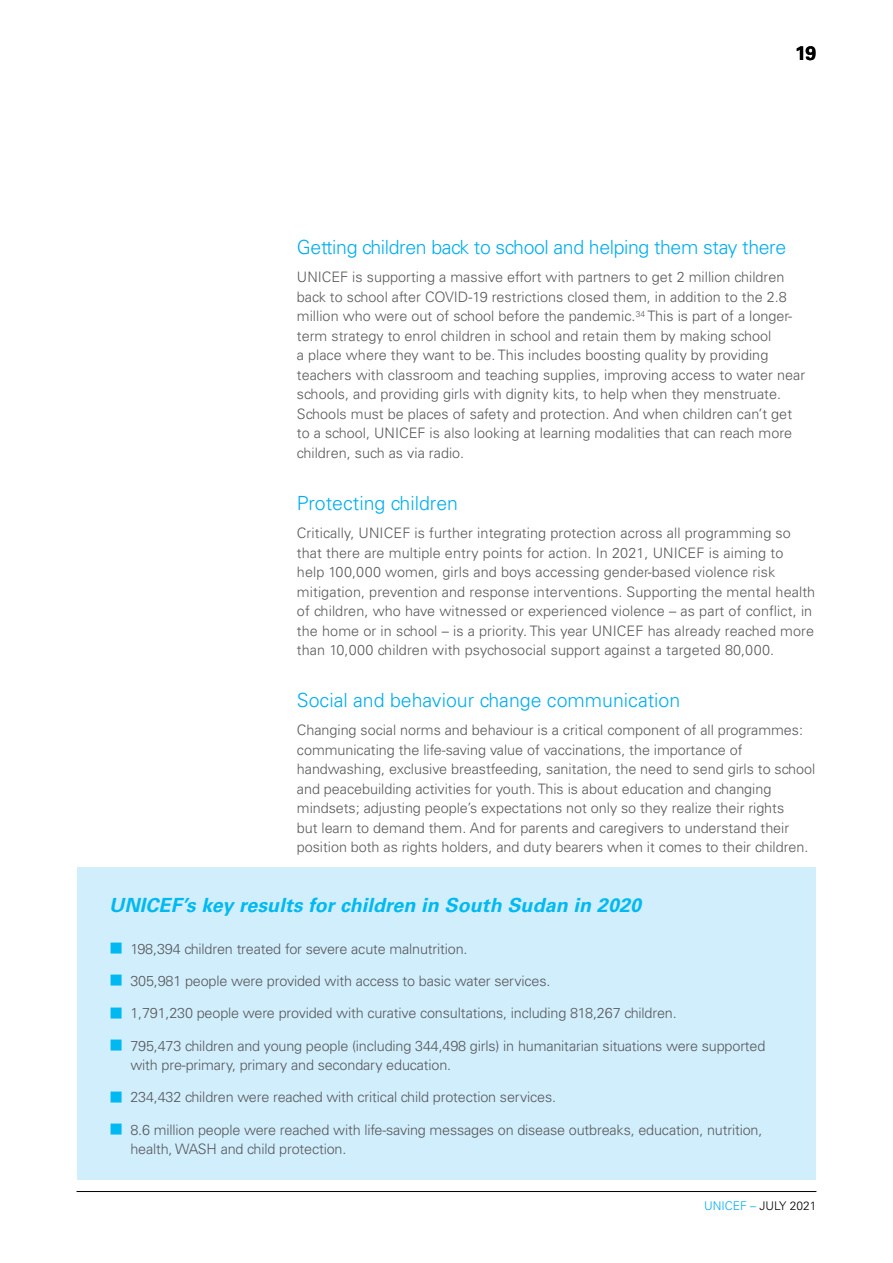
<style>
.page{position:relative;width:893px;height:1263px;background:#fff}
.page>*{position:absolute;margin:0;border:0;box-sizing:border-box;transform-origin:0 0}
.t1{font:300 19.5px "Univers LT Std";color:#00aeef}
.t2{font:300 19.5px "Univers LT Std";letter-spacing:-.02em;color:#00aeef}
.t3{font:italic 700 19.5px "Univers LT Std";letter-spacing:.01em;color:#00b9f1}
.t4{font:700 19.5px "Univers LT Std";color:#000}
.t5{font:300 14.4px/19.5px "Univers LT Std";letter-spacing:-.005em;color:#58595b}
.t6{font:300 12px "Univers LT Std";color:#000}
.s1{color:#00b9f1}
.s2{color:#00aeef}
</style>
<div class="page">
<hr style="left:77px;top:1191px;width:739px;height:1px;background:#000">
<div style="left:77px;top:867px;width:738px;height:313px;background:#d1eefc"></div>
<h1 class="t4" style="left:795px;top:42px;width:23px">19</h1>
<h1 class="t2" style="left:297px;top:236px;width:491px">Getting children back to school and helping them stay there</h1>
<p class="t5" style="left:297px;top:268px;width:510px">UNICEF is supporting a massive effort with partners to get 2 million children back to school after COVID-19 restrictions closed them, in addition to the 2.8 million who were out of school before the pandemic.<sup>34</sup> This is part of a longer&shy;term strategy to enrol children in school and retain them by making school<br>a place where they want to be. This includes boosting quality by providing teachers with classroom and teaching supplies, improving access to water near schools, and providing girls with dignity kits, to help when they menstruate.<br>Schools must be places of safety and protection. And when children can’t get to a school, UNICEF is also looking at learning modalities that can reach more children, such as via radio.</p>
<h1 class="t1" style="left:297px;top:491px;width:163px">Protecting children</h1>
<p class="t5" style="left:297px;top:523px;width:520px">Critically, UNICEF is further integrating protection across all programming so that there are multiple entry points for action. In 2021, UNICEF is aiming to<br>help 100,000 women, girls and boys accessing gender-based violence risk mitigation, prevention and response interventions. Supporting the mental health of children, who have witnessed or experienced violence – as part of conflict, in the home or in school – is a priority. This year UNICEF has already reached more than 10,000 children with psychosocial support against a targeted 80,000.</p>
<h1 class="t1" style="left:297px;top:689px;width:385px">Social and behaviour change communication</h1>
<p class="t5" style="left:297px;top:721px;width:520px">Changing social norms and behaviour is a critical component of all programmes: communicating the life-saving value of vaccinations, the importance of handwashing, exclusive breastfeeding, sanitation, the need to send girls to school and peacebuilding activities for youth. This is about education and changing mindsets; adjusting people’s expectations not only so they realize their rights<br>but learn to demand them. And for parents and caregivers to understand their position both as rights holders, and duty bearers when it comes to their children.</p>
<h1 class="t3" style="left:109px;top:893px;width:533px">UNICEF’s key results for children in South Sudan in 2020</h1>
<p class="t5" style="left:109px;top:939px;width:360px"><span class="s1">■</span> 198,394 children treated for severe acute malnutrition.</p>
<p class="t5" style="left:109px;top:971px;width:443px"><span class="s1">■</span> 305,981 people were provided with access to basic water services.</p>
<p class="t5" style="left:109px;top:1003px;width:569px"><span class="s1">■</span> 1,791,230 people were provided with curative consultations, including 818,267 children.</p>
<p class="t5" style="left:130px;top:1036px;width:637px;text-indent:-21px"><span class="s1">■</span> 795,473 children and young people (including 344,498 girls) in humanitarian situations were supported with pre-primary, primary and secondary education.</p>
<p class="t5" style="left:109px;top:1087px;width:448px"><span class="s1">■</span> 234,432 children were reached with critical child protection services.</p>
<p class="t5" style="left:130px;top:1120px;width:634px;text-indent:-21px"><span class="s1">■</span> 8.6 million people were reached with life-saving messages on disease outbreaks, education, nutrition, health, WASH and child protection.</p>
<p class="t6" style="left:704px;top:1198px;width:114px"><span class="s2">UNICEF –</span> JULY 2021</p>
</div>
